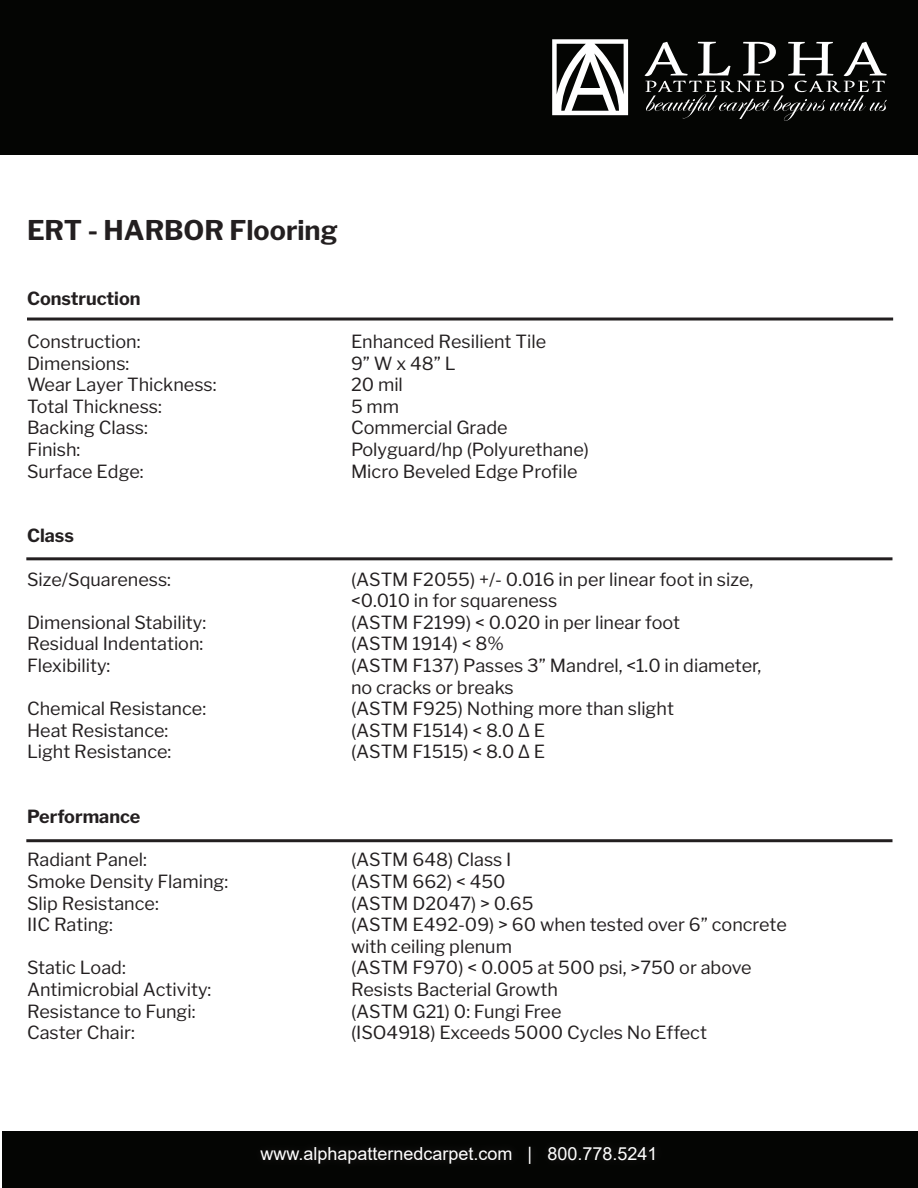
<style>
.page{position:relative;width:918px;height:1188px;background:#fff}
.page>*{position:absolute;margin:0;border:0;box-sizing:border-box;transform-origin:0 0}
.t1{font:700 27px "Libre Franklin";color:#231f20}
.t2{font:18px/21.6px "Libre Franklin";color:#231f20}
.t3{font:18px "Arial";color:#fff}
.t4{font:700 18px "Libre Franklin";color:#231f20}
</style>
<div class="page">
<hr style="left:26px;top:557px;width:867px;height:3px;background:#231f20">
<hr style="left:26px;top:839px;width:867px;height:3px;background:#231f20">
<hr style="left:27px;top:318px;width:866px;height:3px;background:#231f20">
<div style="left:0;top:0;width:918px;height:154px;background:#040503"></div>
<svg style="left:552px;top:39px;width:76px;height:76px"></svg>
<svg style="left:644px;top:42px;width:243px;height:78px"></svg>
<div style="left:2px;top:1132px;width:916px;height:56px;background:#040503"></div>
<h1 class="t1" style="left:27px;top:209px;width:312px">ERT - HARBOR Flooring</h1>
<p class="t4" style="left:27px;top:284px;width:115px">Construction</p>
<p class="t2" style="left:27px;top:331px;width:115px">Construction:</p>
<p class="t2" style="left:351px;top:331px;width:197px">Enhanced Resilient Tile</p>
<p class="t2" style="left:27px;top:352px;width:104px">Dimensions:</p>
<p class="t2" style="left:351px;top:352px;width:106px">9” W x 48” L</p>
<p class="t2" style="left:27px;top:374px;width:191px">Wear Layer Thickness:</p>
<p class="t2" style="left:351px;top:374px;width:53px">20 mil</p>
<p class="t2" style="left:27px;top:395px;width:136px">Total Thickness:</p>
<p class="t2" style="left:351px;top:395px;width:50px">5 mm</p>
<p class="t2" style="left:27px;top:417px;width:122px">Backing Class:</p>
<p class="t2" style="left:351px;top:417px;width:158px">Commercial Grade</p>
<p class="t2" style="left:27px;top:439px;width:55px">Finish:</p>
<p class="t2" style="left:351px;top:439px;width:240px">Polyguard/hp (Polyurethane)</p>
<p class="t2" style="left:27px;top:460px;width:118px">Surface Edge:</p>
<p class="t2" style="left:351px;top:460px;width:228px">Micro Beveled Edge Profile</p>
<p class="t4" style="left:27px;top:522px;width:49px">Class</p>
<p class="t2" style="left:27px;top:568px;width:146px">Size/Squareness:</p>
<p class="t2" style="left:351px;top:568px;width:404px">(ASTM F2055) +/- 0.016 in per linear foot in size, &lt;0.010 in for squareness</p>
<p class="t2" style="left:27px;top:611px;width:181px">Dimensional Stability:</p>
<p class="t2" style="left:351px;top:611px;width:331px">(ASTM F2199) &lt; 0.020 in per linear foot</p>
<p class="t2" style="left:27px;top:633px;width:178px">Residual Indentation:</p>
<p class="t2" style="left:351px;top:633px;width:154px">(ASTM 1914) &lt; 8%</p>
<p class="t2" style="left:27px;top:655px;width:85px">Flexibility:</p>
<p class="t2" style="left:351px;top:655px;width:412px">(ASTM F137) Passes 3” Mandrel, &lt;1.0 in diameter, no cracks or breaks</p>
<p class="t2" style="left:27px;top:698px;width:181px">Chemical Resistance:</p>
<p class="t2" style="left:351px;top:698px;width:324px">(ASTM F925) Nothing more than slight</p>
<p class="t2" style="left:27px;top:719px;width:143px">Heat Resistance:</p>
<p class="t2" style="left:351px;top:719px;width:196px">(ASTM F1514) &lt; 8.0 ∆ E</p>
<p class="t2" style="left:27px;top:741px;width:146px">Light Resistance:</p>
<p class="t2" style="left:351px;top:741px;width:196px">(ASTM F1515) &lt; 8.0 ∆ E</p>
<p class="t4" style="left:27px;top:802px;width:115px">Performance</p>
<p class="t2" style="left:27px;top:849px;width:122px">Radiant Panel:</p>
<p class="t2" style="left:351px;top:849px;width:162px">(ASTM 648) Class I</p>
<p class="t2" style="left:27px;top:871px;width:203px">Smoke Density Flaming:</p>
<p class="t2" style="left:351px;top:871px;width:156px">(ASTM 662) &lt; 450</p>
<p class="t2" style="left:27px;top:892px;width:133px">Slip Resistance:</p>
<p class="t2" style="left:351px;top:892px;width:184px">(ASTM D2047) &gt; 0.65</p>
<p class="t2" style="left:27px;top:914px;width:87px">IIC Rating:</p>
<p class="t2" style="left:351px;top:914px;width:437px">(ASTM E492-09) &gt; 60 when tested over 6” concrete with ceiling plenum</p>
<p class="t2" style="left:27px;top:957px;width:100px">Static Load:</p>
<p class="t2" style="left:351px;top:957px;width:402px">(ASTM F970) &lt; 0.005 at 500 psi, &gt;750 or above</p>
<p class="t2" style="left:27px;top:979px;width:186px">Antimicrobial Activity:</p>
<p class="t2" style="left:351px;top:979px;width:208px">Resists Bacterial Growth</p>
<p class="t2" style="left:27px;top:1000px;width:170px">Resistance to Fungi:</p>
<p class="t2" style="left:351px;top:1000px;width:212px">(ASTM G21) 0: Fungi Free</p>
<p class="t2" style="left:27px;top:1022px;width:109px">Caster Chair:</p>
<p class="t2" style="left:351px;top:1022px;width:358px">(ISO4918) Exceeds 5000 Cycles No Effect</p>
<p class="t3" style="left:261px;top:1141px;width:398px">www.alphapatternedcarpet.com | 800.778.5241</p>
</div>
